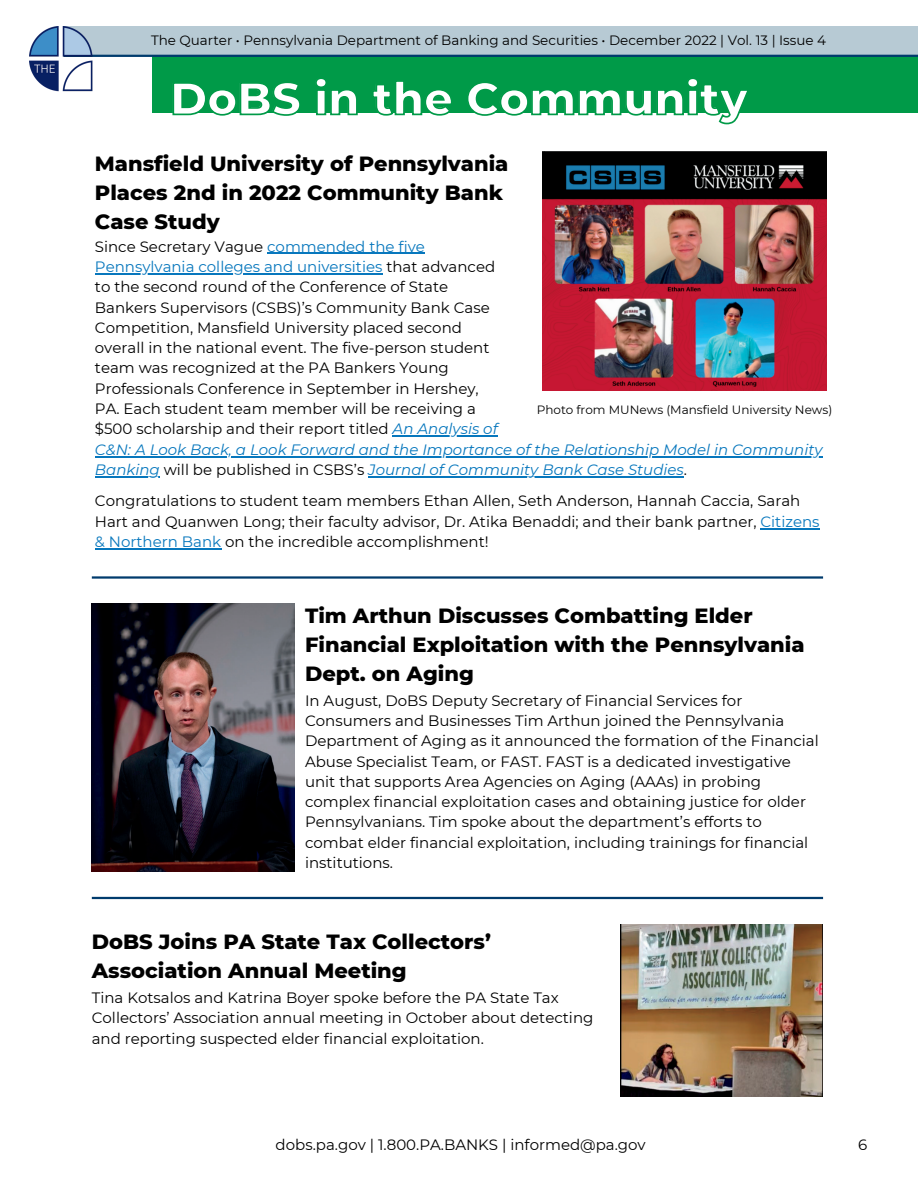
<style>
.page{position:relative;width:918px;height:1188px;background:#fff}
.page>*{position:absolute;margin:0;border:0;box-sizing:border-box;transform-origin:0 0}
.t1{font:800 45px "Montserrat";color:#fff}
.t2{font:800 21px/29.2px "Montserrat";color:#000}
.t3{font:15px/20.4px "Montserrat";color:#000}
.t4{font:13.5px "Montserrat";color:#000}
.t5{font:12px "Montserrat";color:#000}
.s1{color:#0777bd}
.s2{font-style:italic;color:#0777bd}
</style>
<div class="page">
<div style="left:152px;top:27px;width:766px;height:86px;background:#009a48"></div>
<svg style="left:172px;top:113px;width:568px;height:12px"></svg>
<div style="left:64px;top:27px;width:854px;height:29px;background:#b7cad4"></div>
<hr style="left:64px;top:55px;width:854px;height:2px;background:#003b6d">
<img style="left:30px;top:27px;width:65px;height:65px">
<hr style="left:92px;top:576px;width:731px;height:3px;background:#003b6d">
<hr style="left:92px;top:897px;width:731px;height:2px;background:#003b6d">
<hr style="left:267px;top:253px;width:158px;height:1px;background:#0777bd">
<hr style="left:95px;top:273px;width:287px;height:1px;background:#0777bd">
<hr style="left:393px;top:435px;width:105px;height:1px;background:#0777bd">
<hr style="left:95px;top:456px;width:728px;height:1px;background:#0777bd">
<hr style="left:95px;top:477px;width:65px;height:1px;background:#0777bd">
<hr style="left:368px;top:477px;width:316px;height:1px;background:#0777bd">
<hr style="left:761px;top:528px;width:59px;height:1px;background:#0777bd">
<hr style="left:95px;top:549px;width:126px;height:1px;background:#0777bd">
<img style="left:543px;top:152px;width:283px;height:238px">
<img style="left:92px;top:604px;width:202px;height:267px">
<img style="left:620px;top:924px;width:203px;height:172px">
<p class="t4" style="left:151px;top:32px;width:677px">The Quarter • Pennsylvania Department of Banking and Securities • December 2022 | Vol. 13 | Issue 4</p>
<h1 class="t1" style="left:170px;top:71px;width:579px">DoBS in the Community</h1>
<h2 class="t2" style="left:95px;top:149px;width:415px">Mansfield University of Pennsylvania<br>Places 2nd in 2022 Community Bank<br>Case Study</h2>
<p class="t3" style="left:95px;top:236px;width:729px">Since Secretary Vague <span class="s1">commended the five<br>Pennsylvania colleges and universities</span> that advanced<br>to the second round of the Conference of State<br>Bankers Supervisors (CSBS)’s Community Bank Case<br>Competition, Mansfield University placed second<br>overall in the national event. The five-person student<br>team was recognized at the PA Bankers Young<br>Professionals Conference in September in Hershey,<br>PA. Each student team member will be receiving a<br>$500 scholarship and their report titled <span class="s2">An Analysis of<br>C&amp;N: A Look Back, a Look Forward and the Importance of the Relationship Model in Community Banking</span> will be published in CSBS’s <span class="s2">Journal of Community Bank Case Studies</span>.</p>
<p class="t3" style="left:95px;top:490px;width:726px">Congratulations to student team members Ethan Allen, Seth Anderson, Hannah Caccia, Sarah<br>Hart and Quanwen Long; their faculty advisor, Dr. Atika Benaddi; and their bank partner, <span class="s1">Citizens &amp; Northern Bank</span> on the incredible accomplishment!</p>
<p class="t5" style="left:537px;top:402px;width:297px">Photo from MUNews (Mansfield University News)</p>
<h2 class="t2" style="left:305px;top:601px;width:501px">Tim Arthun Discusses Combatting Elder<br>Financial Exploitation with the Pennsylvania<br>Dept. on Aging</h2>
<p class="t3" style="left:305px;top:690px;width:515px">In August, DoBS Deputy Secretary of Financial Services for Consumers and Businesses Tim Arthun joined the Pennsylvania Department of Aging as it announced the formation of the Financial Abuse Specialist Team, or FAST. FAST is a dedicated investigative unit that supports Area Agencies on Aging (AAAs) in probing complex financial exploitation cases and obtaining justice for older Pennsylvanians. Tim spoke about the department’s efforts to combat elder financial exploitation, including trainings for financial institutions.</p>
<h2 class="t2" style="left:92px;top:927px;width:401px">DoBS Joins PA State Tax Collectors’<br>Association Annual Meeting</h2>
<p class="t3" style="left:92px;top:988px;width:503px">Tina Kotsalos and Katrina Boyer spoke before the PA State Tax<br>Collectors’ Association annual meeting in October about detecting and reporting suspected elder financial exploitation.</p>
<p class="t3" style="left:276px;top:1134px;width:372px">dobs.pa.gov | 1.800.PA.BANKS | informed@pa.gov</p>
<p class="t3" style="left:858px;top:1134px;width:11px">6</p>
</div>
